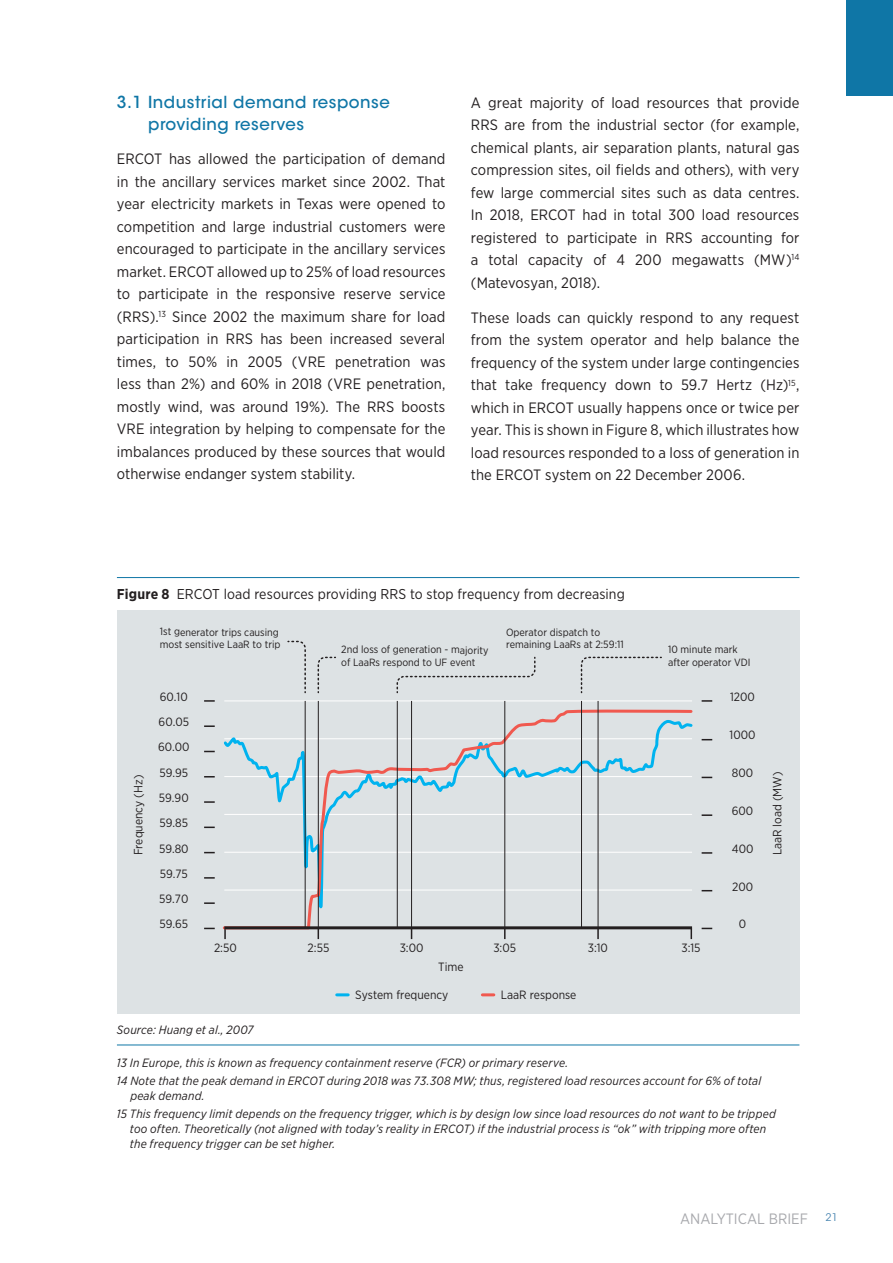
<style>
.page{position:relative;width:893px;height:1263px;background:#fff}
.page>*{position:absolute;margin:0;border:0;box-sizing:border-box;transform-origin:0 0}
.t1{font:500 16.5px/22.5px "ITC Avant Garde Std";letter-spacing:.03em;color:#0f76a6}
.t2{font:15px/22.5px "Gotham Narrow";letter-spacing:.005em;color:#231f20;text-align:justify}
.t3{font:15px "Gotham Narrow";color:#a8a9ad}
.t4{font:14.25px "Gotham Narrow";letter-spacing:.01em;color:#231f20}
.t5{font:italic 12px/18px "Gotham Narrow";letter-spacing:.015em;color:#231f20}
.t6{font:12px/25.3px "Gotham Narrow";color:#231f20}
.t7{font:10.5px/12.6px "Gotham Narrow";letter-spacing:-.005em;color:#231f20}
.s1{font-weight:700}
</style>
<div class="page">
<div style="left:117px;top:610px;width:682px;height:403px;background:#dde2e4"></div>
<hr style="left:224px;top:700px;width:468px;height:1px;background:#fff">
<svg style="left:337px;top:993px;width:11px;height:3px"></svg>
<svg style="left:482px;top:993px;width:12px;height:3px"></svg>
<svg style="left:204px;top:725px;width:11px;height:2px"></svg>
<svg style="left:204px;top:826px;width:11px;height:2px"></svg>
<svg style="left:204px;top:801px;width:11px;height:2px"></svg>
<svg style="left:204px;top:877px;width:11px;height:2px"></svg>
<svg style="left:204px;top:902px;width:11px;height:2px"></svg>
<svg style="left:224px;top:931px;width:2px;height:8px"></svg>
<svg style="left:504px;top:931px;width:2px;height:8px"></svg>
<svg style="left:597px;top:931px;width:2px;height:8px"></svg>
<svg style="left:204px;top:700px;width:11px;height:2px"></svg>
<svg style="left:702px;top:814px;width:10px;height:2px"></svg>
<svg style="left:702px;top:852px;width:10px;height:2px"></svg>
<svg style="left:702px;top:700px;width:10px;height:2px"></svg>
<svg style="left:223px;top:706px;width:470px;height:225px"></svg>
<hr style="left:224px;top:926px;width:468px;height:3px;background:#231f20">
<svg style="left:288px;top:640px;width:18px;height:53px"></svg>
<svg style="left:317px;top:656px;width:19px;height:37px"></svg>
<svg style="left:580px;top:656px;width:81px;height:37px"></svg>
<svg style="left:396px;top:657px;width:140px;height:36px"></svg>
<hr style="left:305px;top:701px;width:1px;height:227px;background:#231f20">
<hr style="left:318px;top:701px;width:1px;height:227px;background:#231f20">
<hr style="left:397px;top:701px;width:1px;height:227px;background:#231f20">
<hr style="left:411px;top:701px;width:1px;height:227px;background:#231f20">
<hr style="left:504px;top:701px;width:1px;height:227px;background:#231f20">
<hr style="left:581px;top:701px;width:1px;height:227px;background:#231f20">
<hr style="left:598px;top:701px;width:1px;height:227px;background:#231f20">
<hr style="left:117px;top:577px;width:682px;height:1px;background:#0f76a6">
<hr style="left:117px;top:1044px;width:682px;height:1px;background:#0f76a6">
<div style="left:846px;top:0;width:47px;height:96px;background:#0f76a6"></div>
<p class="t1" style="left:148px;top:91px;width:243px;text-indent:-31px">3. 1 Industrial demand response providing reserves</p>
<p class="t2" style="left:117px;top:147px;width:330px">ERCOT has allowed the participation of demand in the ancillary services market since 2002. That year electricity markets in Texas were opened to competition and large industrial customers were encouraged to participate in the ancillary services market. ERCOT allowed up to 25% of load resources to participate in the responsive reserve service (RRS).<sup>13</sup> Since 2002 the maximum share for load participation in RRS has been increased several times, to 50% in 2005 (VRE penetration was less than 2%) and 60% in 2018 (VRE penetration, mostly wind, was around 19%). The RRS boosts VRE integration by helping to compensate for the imbalances produced by these sources that would otherwise endanger system stability.</p>
<p class="t2" style="left:471px;top:91px;width:330px">A great majority of load resources that provide RRS are from the industrial sector (for example, chemical plants, air separation plants, natural gas compression sites, oil fields and others), with very few large commercial sites such as data centres.<br>In 2018, ERCOT had in total 300 load resources registered to participate in RRS accounting for a total capacity of 4 200 megawatts (MW)<sup>14 </sup>(Matevosyan, 2018).</p>
<p class="t2" style="left:471px;top:306px;width:330px">These loads can quickly respond to any request from the system operator and help balance the frequency of the system under large contingencies that take frequency down to 59.7 Hertz (Hz)<sup>15</sup>, which in ERCOT usually happens once or twice per year. This is shown in Figure 8, which illustrates how load resources responded to a loss of generation in the ERCOT system on 22 December 2006.</p>
<p class="t4" style="left:117px;top:585px;width:509px"><span class="s1">Figure 8</span> ERCOT load resources providing RRS to stop frequency from decreasing</p>
<p class="t7" style="left:160px;top:625px;width:122px">1st generator trips causing most sensitive LaaR to trip</p>
<p class="t7" style="left:341px;top:643px;width:149px">2nd loss of generation - majority of LaaRs respond to UF event</p>
<p class="t7" style="left:506px;top:625px;width:119px">Operator dispatch to remaining LaaRs at 2:59:11</p>
<p class="t7" style="left:668px;top:643px;width:84px">10 minute mark after operator VDI</p>
<p class="t6" style="left:160px;top:684px;width:29px">60.10</p>
<p class="t6" style="left:730px;top:684px;width:26px">1200</p>
<p class="t6" style="left:730px;top:722px;width:27px">1000</p>
<p class="t6" style="left:732px;top:760px;width:23px">800</p>
<p class="t6" style="left:732px;top:797px;width:23px">600</p>
<p class="t6" style="left:732px;top:835px;width:23px">400</p>
<p class="t6" style="left:732px;top:873px;width:22px">200</p>
<p class="t6" style="left:739px;top:911px;width:9px">0</p>
<p class="t6" style="left:158px;top:709px;width:33px">60.05<br>60.00<br>59.95<br>59.90<br>59.85<br>59.80<br>59.75<br>59.70<br>59.65</p>
<p class="t6" style="left:125px;top:855px;width:82px;rotate:-90deg">Frequency (Hz)</p>
<p class="t6" style="left:764px;top:855px;width:85px;rotate:-90deg">LaaR load (MW)</p>
<p class="t6" style="left:214px;top:935px;width:24px">2:50</p>
<p class="t6" style="left:308px;top:935px;width:23px">2:55</p>
<p class="t6" style="left:400px;top:935px;width:25px">3:00</p>
<p class="t6" style="left:438px;top:954px;width:27px">Time</p>
<p class="t6" style="left:493px;top:935px;width:24px">3:05</p>
<p class="t6" style="left:588px;top:935px;width:22px">3:10</p>
<p class="t6" style="left:681px;top:935px;width:21px">3:15</p>
<p class="t6" style="left:355px;top:981px;width:95px">System frequency</p>
<p class="t6" style="left:501px;top:981px;width:77px">LaaR response</p>
<p class="t5" style="left:117px;top:1021px;width:138px">Source: Huang et al., 2007</p>
<p class="t5" style="left:117px;top:1054px;width:646px">13 In Europe, this is known as frequency containment reserve (FCR) or primary reserve.<br>14 Note that the peak demand in ERCOT during 2018 was 73.308 MW; thus, registered load resources account for 6% of total</p>
<p class="t5" style="left:117px;top:1087px;width:660px;text-indent:13px">peak demand.<br>15 This frequency limit depends on the frequency trigger, which is by design low since load resources do not want to be tripped</p>
<p class="t5" style="left:130px;top:1121px;width:638px;line-height:15px">too often. Theoretically (not aligned with today’s reality in ERCOT) if the industrial process is “ok” with tripping more often the frequency trigger can be set higher.</p>
<p class="t3" style="left:680px;top:1209px;width:159px">ANALYTICAL BRIEF <sup>21</sup></p>
</div>
